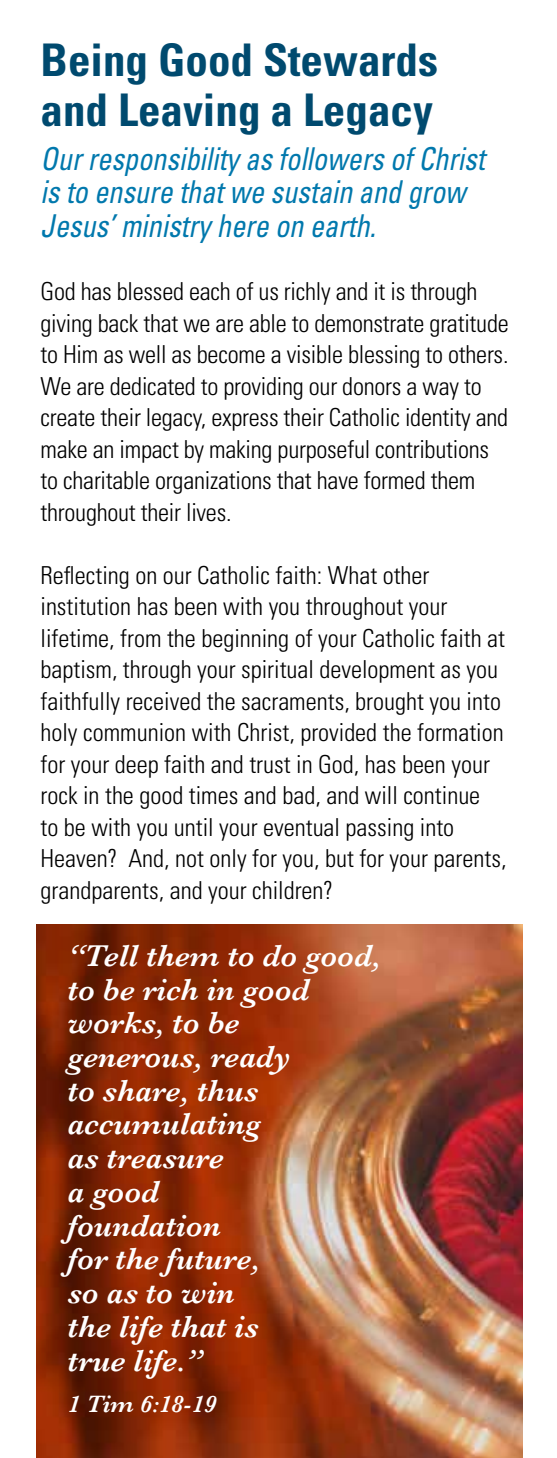
<style>
.page{position:relative;width:557px;height:1458px;background:#fff}
.page>*{position:absolute;margin:0;border:0;box-sizing:border-box;transform-origin:0 0}
.t1{font:700 condensed 45px/49.5px "Univers";color:#004a6f}
.t2{font:italic 600 31.5px/33.8px "Baskerville";color:#fff}
.t3{font:italic condensed 31.5px/33.8px "Univers";color:#0078ad;scale:.9 1}
.t4{font:300 condensed 24.75px/31.5px "Univers";color:#000}
.t5{font:italic 600 24.75px "Baskerville";color:#fff}
</style>
<div class="page">
<img style="left:36px;top:925px;width:486px;height:533px">
<h1 class="t1" style="left:40px;top:35px;width:399px">Being Good Stewards and Leaving a Legacy</h1>
<p class="t3" style="left:40px;top:141px;width:495px">Our responsibility as followers of Christ is to ensure that we sustain and grow<br>Jesus’ ministry here on earth.</p>
<p class="t4" style="left:40px;top:276px;width:470px">God has blessed each of us richly and it is through giving back that we are able to demonstrate gratitude to Him as well as become a visible blessing to others.<br>We are dedicated to providing our donors a way to create their legacy, express their Catholic identity and make an impact by making purposeful contributions to charitable organizations that have formed them throughout their lives.</p>
<p class="t4" style="left:40px;top:559px;width:467px">Reflecting on our Catholic faith: What other institution has been with you throughout your lifetime, from the beginning of your Catholic faith at baptism, through your spiritual development as you faithfully received the sacraments, brought you into holy communion with Christ, provided the formation for your deep faith and trust in God, has been your rock in the good times and bad, and will continue<br>to be with you until your eventual passing into Heaven? And, not only for you, but for your parents, grandparents, and your children?</p>
<p class="t2" style="left:68px;top:938px;width:314px">“Tell them to do good, to be rich in good works, to be generous, ready<br>to share, thus accumulating<br>as treasure<br>a good<br>foundation<br>for the future,<br>so as to win<br>the life that is<br>true life.”</p>
<p class="t5" style="left:68px;top:1390px;width:150px">1 Tim 6:18-19</p>
</div>
